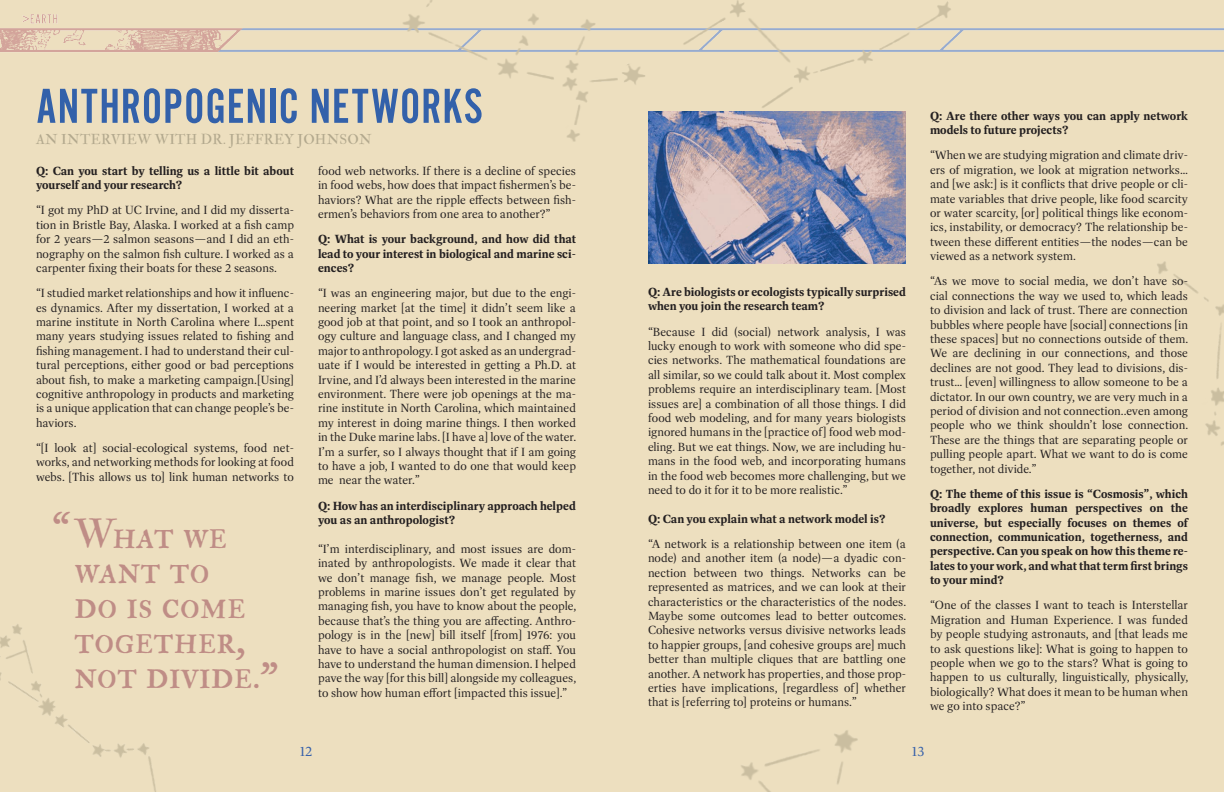
<style>
.page{position:relative;width:1224px;height:792px;background:#fff}
.page>*{position:absolute;margin:0;border:0;box-sizing:border-box;transform-origin:0 0}
.t1{font:51px "Alternate Got No 2 D";letter-spacing:.02em;color:#3361aa}
.t2{font:42px "IM FELL Double Pica SC";color:#bf8d86}
.t3{font:41px/35px "IM FELL Double Pica SC";color:#bf8d86}
.t4{font:14px "IM FELL Double Pica Roman";letter-spacing:.02em;color:#b3a98e}
.t5{font:14px "Dashiell Bright";color:#3560aa}
.t6{font:12px/14.4px "Dashiell Bright";color:#231f20;text-align:justify}
.t7{font:700 12px/14.4px "Dashiell Bright";color:#231f20}
</style>
<div class="page">
<div style="left:317px;top:0;width:731px;height:223px;background:#eddfbf"></div>
<div style="left:945px;top:139px;width:279px;height:470px;background:#eddfbf"></div>
<div style="left:0;top:540px;width:310px;height:252px;background:#eddfbf"></div>
<img style="left:648px;top:111px;width:258px;height:153px">
<div style="left:673px;top:636px;width:283px;height:156px;background:#eddfbf"></div>
<h1 class="t1" style="left:36px;top:79px;width:448px">ANTHROPOGENIC NETWORKS</h1>
<p class="t4" style="left:36px;top:131px;width:337px">AN INTERVIEW WITH DR. JEFFREY JOHNSON</p>
<p class="t7" style="left:36px;top:164px;width:260px">Q: Can you start by telling us a little bit about yourself and your research?</p>
<p class="t6" style="left:36px;top:203px;width:260px">“I got my PhD at UC Irvine, and I did my disserta&shy;tion in Bristle Bay, Alaska. I worked at a fish camp for 2 years—2 salmon seasons—and I did an eth&shy;nography on the salmon fish culture. I worked as a carpenter fixing their boats for these 2 seasons.</p>
<p class="t6" style="left:36px;top:286px;width:260px">“I studied market relationships and how it influenc&shy;es dynamics. After my dissertation, I worked at a marine institute in North Carolina where I…spent many years studying issues related to fishing and fishing management. I had to understand their cul&shy;tural perceptions, either good or bad perceptions about fish, to make a marketing campaign.[Using] cognitive anthropology in products and marketing is a unique application that can change people’s be&shy;haviors.</p>
<p class="t6" style="left:36px;top:441px;width:260px">“[I look at] social-ecological systems, food net&shy;works, and networking methods for looking at food webs. [This allows us to] link human networks to</p>
<h2 class="t2" style="left:52px;top:502px;width:20px">“</h2>
<h3 class="t3" style="left:74px;top:518px;width:188px">What we want to do is come together, not divide.</h3>
<h2 class="t2" style="left:278px;top:683px;width:20px;rotate:-180deg">“</h2>
<p class="t6" style="left:318px;top:164px;width:260px">food web networks. If there is a decline of species in food webs, how does that impact fishermen’s be&shy;haviors? What are the ripple effects between fish&shy;ermen’s behaviors from one area to another?”</p>
<p class="t7" style="left:318px;top:232px;width:260px;text-align:justify">Q: What is your background, and how did that lead to your interest in biological and marine sci&shy;ences?</p>
<p class="t6" style="left:318px;top:286px;width:260px">“I was an engineering major, but due to the engi&shy;neering market [at the time] it didn’t seem like a good job at that point, and so I took an anthropol&shy;ogy culture and language class, and I changed my major to anthropology. I got asked as an undergrad&shy;uate if I would be interested in getting a Ph.D. at Irvine, and I’d always been interested in the marine environment. There were job openings at the ma&shy;rine institute in North Carolina, which maintained my interest in doing marine things. I then worked in the Duke marine labs. [I have a] love of the water.<br>I’m a surfer, so I always thought that if I am going to have a job, I wanted to do one that would keep me near the water.”</p>
<p class="t7" style="left:318px;top:498px;width:259px">Q: How has an interdisciplinary approach helped you as an anthropologist?</p>
<p class="t6" style="left:318px;top:542px;width:260px">“I’m interdisciplinary, and most issues are dom&shy;inated by anthropologists. We made it clear that we don’t manage fish, we manage people. Most problems in marine issues don’t get regulated by managing fish, you have to know about the people, because that’s the thing you are affecting. Anthro&shy;pology is in the [new] bill itself [from] 1976: you have to have a social anthropologist on staff. You have to understand the human dimension. I helped pave the way [for this bill] alongside my colleagues, to show how human effort [impacted this issue].”</p>
<p class="t7" style="left:648px;top:285px;width:259px">Q: Are biologists or ecologists typically surprised when you join the research team?</p>
<p class="t6" style="left:648px;top:325px;width:260px">“Because I did (social) network analysis, I was lucky enough to work with someone who did spe&shy;cies networks. The mathematical foundations are all similar, so we could talk about it. Most complex problems require an interdisciplinary team. [Most issues are] a combination of all those things. I did food web modeling, and for many years biologists ignored humans in the [practice of] food web mod&shy;eling. But we eat things. Now, we are including hu&shy;mans in the food web, and incorporating humans in the food web becomes more challenging, but we need to do it for it to be more realistic.”</p>
<p class="t7" style="left:648px;top:512px;width:239px">Q: Can you explain what a network model is?</p>
<p class="t6" style="left:648px;top:537px;width:260px">“A network is a relationship between one item (a node) and another item (a node)—a dyadic con&shy;nection between two things. Networks can be represented as matrices, and we can look at their characteristics or the characteristics of the nodes.<br>Maybe some outcomes lead to better outcomes.<br>Cohesive networks versus divisive networks leads to happier groups, [and cohesive groups are] much better than multiple cliques that are battling one another. A network has properties, and those prop&shy;erties have implications, [regardless of] whether that is [referring to] proteins or humans.”</p>
<p class="t7" style="left:930px;top:108px;width:260px">Q: Are there other ways you can apply network models to future projects?</p>
<p class="t6" style="left:930px;top:148px;width:260px">“When we are studying migration and climate driv&shy;ers of migration, we look at migration networks… and [we ask:] is it conflicts that drive people or cli&shy;mate variables that drive people, like food scarcity or water scarcity, [or] political things like econom&shy;ics, instability, or democracy? The relationship be&shy;tween these different entities—the nodes—can be viewed as a network system.</p>
<p class="t6" style="left:930px;top:274px;width:260px">“As we move to social media, we don’t have so&shy;cial connections the way we used to, which leads to division and lack of trust. There are connection bubbles where people have [social] connections [in these spaces] but no connections outside of them.<br>We are declining in our connections, and those declines are not good. They lead to divisions, dis&shy;trust… [even] willingness to allow someone to be a dictator. In our own country, we are very much in a period of division and not connection..even among people who we think shouldn’t lose connection.<br>These are the things that are separating people or pulling people apart. What we want to do is come together, not divide.”</p>
<p class="t7" style="left:930px;top:486px;width:260px;text-align:justify">Q: The theme of this issue is “Cosmosis”, which broadly explores human perspectives on the universe, but especially focuses on themes of connection, communication, togetherness, and perspective. Can you speak on how this theme re&shy;lates to your work, and what that term first brings to your mind?</p>
<p class="t6" style="left:930px;top:598px;width:260px">“One of the classes I want to teach is Interstellar Migration and Human Experience. I was funded by people studying astronauts, and [that leads me to ask questions like]: What is going to happen to people when we go to the stars? What is going to happen to us culturally, linguistically, physically, biologically? What does it mean to be human when we go into space?”</p>
<p class="t5" style="left:300px;top:743px;width:14px">12</p>
<p class="t5" style="left:912px;top:743px;width:14px">13</p>
</div>
